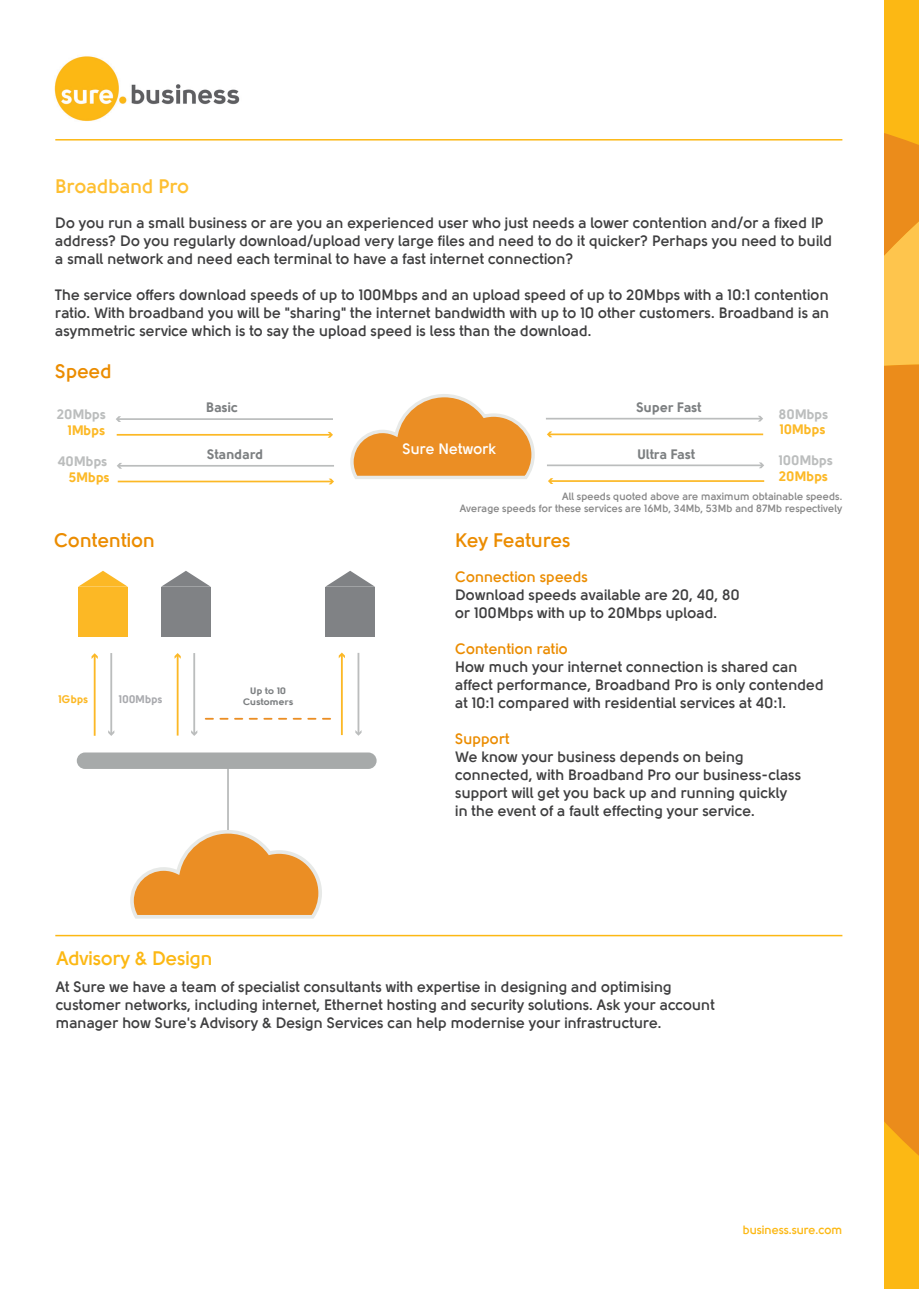
<style>
.page{position:relative;width:919px;height:1289px;background:#fff}
.page>*{position:absolute;margin:0;border:0;box-sizing:border-box;transform-origin:0 0}
.t1{font:700 19.5px "Solomon";color:#eb8c00}
.t2{font:700 19.5px "Solomon";letter-spacing:-.01em;color:#fcb814}
.t3{font:700 19.5px "Solomon";color:#febf31}
.t4{font:700 15px/18px "Solomon";color:#3e3e3f}
.t5{font:700 15px "Solomon";color:#fff}
.t6{font:800 13.65px/15.8px "Solomon";color:#bbbdbd;text-align:right}
.t7{font:800 13.65px "Solomon";color:#7c7f81}
.t8{font:700 12px "Solomon";letter-spacing:-.01em;color:#fcb814}
.t9{font:800 10.95px "Solomon";color:#a8a9ad}
.t10{font:800 10.95px "Solomon";color:#fcb825}
.t11{font:700 10.5px "Solomon";color:#878787}
.t12{font:800 9.3px "Solomon";color:#7c7f81;scale:1.09 1}
.s1{color:#fcb825}
.s2{color:#eb8c00}
</style>
<div class="page">
<svg style="left:884px;top:13px;width:34px;height:1263px;background:#f09a1e"></svg>
<hr style="left:55px;top:139px;width:787px;height:1px;background:#fcb814">
<img style="left:54px;top:56px;width:186px;height:65px">
<hr style="left:118px;top:418px;width:215px;height:2px;background:#bbbdbd">
<svg style="left:116px;top:416px;width:5px;height:6px"></svg>
<hr style="left:117px;top:434px;width:214px;height:1px;background:#fcb825">
<svg style="left:327px;top:432px;width:6px;height:5px"></svg>
<svg style="left:350px;top:394px;width:185px;height:85px"></svg>
<hr style="left:119px;top:465px;width:215px;height:1px;background:#bbbdbd">
<svg style="left:117px;top:463px;width:5px;height:5px"></svg>
<hr style="left:118px;top:480px;width:214px;height:2px;background:#fcb825">
<svg style="left:328px;top:478px;width:6px;height:6px"></svg>
<hr style="left:546px;top:418px;width:215px;height:1px;background:#bbbdbd">
<svg style="left:757px;top:416px;width:6px;height:5px"></svg>
<hr style="left:549px;top:433px;width:214px;height:2px;background:#fcb825">
<svg style="left:547px;top:431px;width:5px;height:6px"></svg>
<hr style="left:547px;top:464px;width:215px;height:2px;background:#bbbdbd">
<svg style="left:758px;top:462px;width:6px;height:6px"></svg>
<hr style="left:550px;top:480px;width:214px;height:2px;background:#fcb825">
<svg style="left:548px;top:478px;width:5px;height:6px"></svg>
<hr style="left:55px;top:934px;width:787px;height:2px;background:#fcb814">
<hr style="left:227px;top:764px;width:2px;height:95px;background:#bbbdbd">
<svg style="left:130px;top:830px;width:192px;height:89px"></svg>
<div style="left:77px;top:752px;width:299px;height:17px;background:#a7aaaa;border-radius:8px"></div>
<hr style="left:110px;top:653px;width:2px;height:81px;background:#bbbdbd">
<svg style="left:108px;top:730px;width:6px;height:6px"></svg>
<hr style="left:94px;top:655px;width:2px;height:80px;background:#fcb825">
<svg style="left:92px;top:653px;width:6px;height:6px"></svg>
<svg style="left:206px;top:718px;width:125px;height:1px"></svg>
<div style="left:161px;top:586px;width:50px;height:50px;background:#808285"></div>
<div style="left:325px;top:586px;width:50px;height:50px;background:#808285"></div>
<div style="left:78px;top:586px;width:50px;height:50px;background:#fcb825"></div>
<svg style="left:79px;top:570px;width:48px;height:16px"></svg>
<svg style="left:162px;top:571px;width:48px;height:15px"></svg>
<svg style="left:326px;top:571px;width:48px;height:15px"></svg>
<hr style="left:193px;top:653px;width:2px;height:81px;background:#bbbdbd">
<svg style="left:191px;top:730px;width:6px;height:6px"></svg>
<hr style="left:177px;top:655px;width:1px;height:80px;background:#fcb825">
<svg style="left:174px;top:653px;width:7px;height:5px"></svg>
<hr style="left:357px;top:653px;width:2px;height:80px;background:#bbbdbd">
<svg style="left:355px;top:730px;width:6px;height:5px"></svg>
<hr style="left:341px;top:654px;width:2px;height:81px;background:#fcb825">
<svg style="left:339px;top:652px;width:6px;height:6px"></svg>
<p class="t3" style="left:55px;top:176px;width:135px">Broadband Pro</p>
<p class="t4" style="left:55px;top:214px;width:778px">Do you run a small business or are you an experienced user who just needs a lower contention and/or a fixed IP address? Do you regularly download/upload very large files and need to do it quicker? Perhaps you need to build a small network and need each terminal to have a fast internet connection?</p>
<p class="t4" style="left:55px;top:286px;width:775px;text-align:justify">The service offers download speeds of up to 100Mbps and an upload speed of up to 20Mbps with a 10:1 contention ratio. With broadband you will be "sharing" the internet bandwidth with up to 10 other customers. Broadband is an asymmetric service which is to say the upload speed is less than the download.</p>
<p class="t1" style="left:55px;top:361px;width:58px">Speed</p>
<p class="t6" style="left:57px;top:407px;width:51px">20Mbps<br><span class="s1">1Mbps</span></p>
<p class="t6" style="left:58px;top:453px;width:53px">40Mbps<br><span class="s1">5Mbps</span></p>
<p class="t7" style="left:206px;top:401px;width:34px">Basic</p>
<p class="t7" style="left:207px;top:447px;width:58px">Standard</p>
<p class="t5" style="left:402px;top:441px;width:95px">Sure Network</p>
<p class="t7" style="left:636px;top:400px;width:67px">Super Fast</p>
<p class="t7" style="left:637px;top:447px;width:59px">Ultra Fast</p>
<p class="t6" style="left:778px;top:407px;width:51px;line-height:15.3px;text-align:left">80Mbps<br><span class="s1">10Mbps</span></p>
<p class="t6" style="left:778px;top:453px;width:56px;text-align:left">100Mbps<br><span class="s1">20Mbps</span></p>
<p class="t11" style="left:562px;top:491px;width:282px">All speeds quoted above are maximum obtainable speeds.</p>
<p class="t11" style="left:459px;top:503px;width:384px">Average speeds for these services are 16Mb, 34Mb, 53Mb and 87Mb respectively</p>
<p class="t1" style="left:54px;top:530px;width:102px">Contention</p>
<p class="t1" style="left:455px;top:530px;width:117px">Key Features</p>
<p class="t4" style="left:455px;top:568px;width:286px"><span class="s2">Connection speeds<br></span>Download speeds available are 20, 40, 80 or 100Mbps with up to 20Mbps upload.</p>
<p class="t4" style="left:455px;top:640px;width:370px"><span class="s2">Contention ratio<br></span>How much your internet connection is shared can affect performance, Broadband Pro is only contended at 10:1 compared with residential services at 40:1.</p>
<p class="t4" style="left:455px;top:730px;width:347px"><span class="s2">Support<br></span>We know your business depends on being connected, with Broadband Pro our business-class support will get you back up and running quickly in the event of a fault effecting your service.</p>
<p class="t12" style="left:250px;top:686px;width:35px">Up to 10</p>
<p class="t10" style="left:58px;top:694px;width:31px">1Gbps</p>
<p class="t9" style="left:119px;top:694px;width:45px">100Mbps</p>
<p class="t12" style="left:243px;top:697px;width:48px">Customers</p>
<p class="t2" style="left:56px;top:948px;width:158px">Advisory &amp; Design</p>
<p class="t4" style="left:56px;top:977px;width:660px">At Sure we have a team of specialist consultants with expertise in designing and optimising customer networks, including internet, Ethernet hosting and security solutions. Ask your account manager how Sure's Advisory &amp; Design Services can help modernise your infrastructure.</p>
<p class="t8" style="left:742px;top:1223px;width:101px">business.sure.com</p>
</div>
